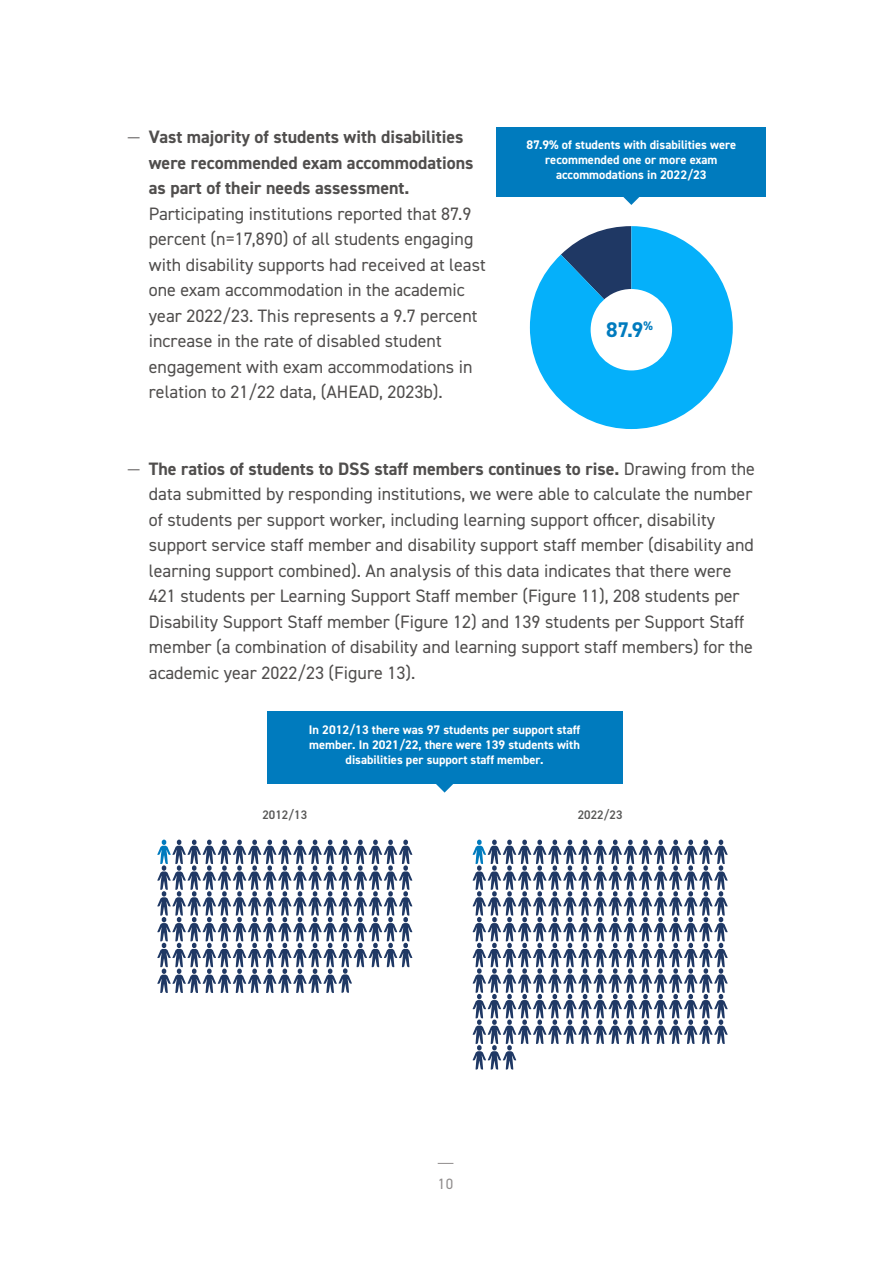
<style>
.page{position:relative;width:893px;height:1263px;background:#fff}
.page>*{position:absolute;margin:0;border:0;box-sizing:border-box;transform-origin:0 0}
.t1{font:700 21.3px "DIN2014";color:#007bbe}
.Bullets{font:18px/25.5px "DIN2014";color:#504e4d}
.t2{font:15px "DIN2014";color:#908d8d}
.t3{font:700 12.45px/15px "DIN2014";color:#fff;text-align:center}
.t4{font:600 12.45px "DIN2014";color:#575756}
.s1{font-weight:300}
.s2{font-weight:700}
</style>
<div class="page">
<svg style="left:438px;top:1163px;width:15px;height:1px"></svg>
<svg style="left:530px;top:226px;width:203px;height:203px"></svg>
<div style="left:497px;top:128px;width:269px;height:69px;background:#007bbe"></div>
<svg style="left:623px;top:197px;width:17px;height:8px"></svg>
<div style="left:591px;top:289px;width:81px;height:81px;background:#fff;border-radius:50%"></div>
<div style="left:267px;top:711px;width:355px;height:73px;background:#007bbe"></div>
<svg style="left:436px;top:784px;width:17px;height:8px"></svg>
<svg style="left:473px;top:840px;width:255px;height:229px"></svg>
<svg style="left:157px;top:840px;width:255px;height:153px"></svg>
<p class="Bullets" style="left:149px;top:124px;width:338px;text-indent:-21px"><span class="s1">—</span> <span class="s2">Vast majority of students with disabilities were recommended exam accommodations as part of their needs assessment.<br></span>Participating institutions reported that 87.9 percent (n=17,890) of all students engaging with disability supports had received at least one exam accommodation in the academic year 2022/23. This represents a 9.7 percent increase in the rate of disabled student engagement with exam accommodations in relation to 21/22 data, (AHEAD, 2023b).</p>
<p class="t3" style="left:526px;top:138px;width:211px">87.9% of students with disabilities were recommended one or more exam accommodations in 2022/23</p>
<p class="t1" style="left:606px;top:316px;width:48px">87.9<sup>%</sup></p>
<p class="Bullets" style="left:149px;top:455px;width:608px;text-indent:-21px"><span class="s1">—</span> <span class="s2">The ratios of students to DSS staff members continues to rise.</span> Drawing from the data submitted by responding institutions, we were able to calculate the number of students per support worker, including learning support officer, disability support service staff member and disability support staff member (disability and learning support combined). An analysis of this data indicates that there were 421 students per Learning Support Staff member (Figure 11), 208 students per Disability Support Staff member (Figure 12) and 139 students per Support Staff member (a combination of disability and learning support staff members) for the academic year 2022/23 (Figure 13).</p>
<p class="t3" style="left:309px;top:722px;width:273px">In 2012/13 there was 97 students per support staff member. In 2021/22, there were 139 students with disabilities per support staff member.</p>
<p class="t4" style="left:263px;top:807px;width:46px">2012/13</p>
<p class="t4" style="left:578px;top:807px;width:46px">2022/23</p>
<p class="t2" style="left:438px;top:1174px;width:17px">10</p>
</div>
